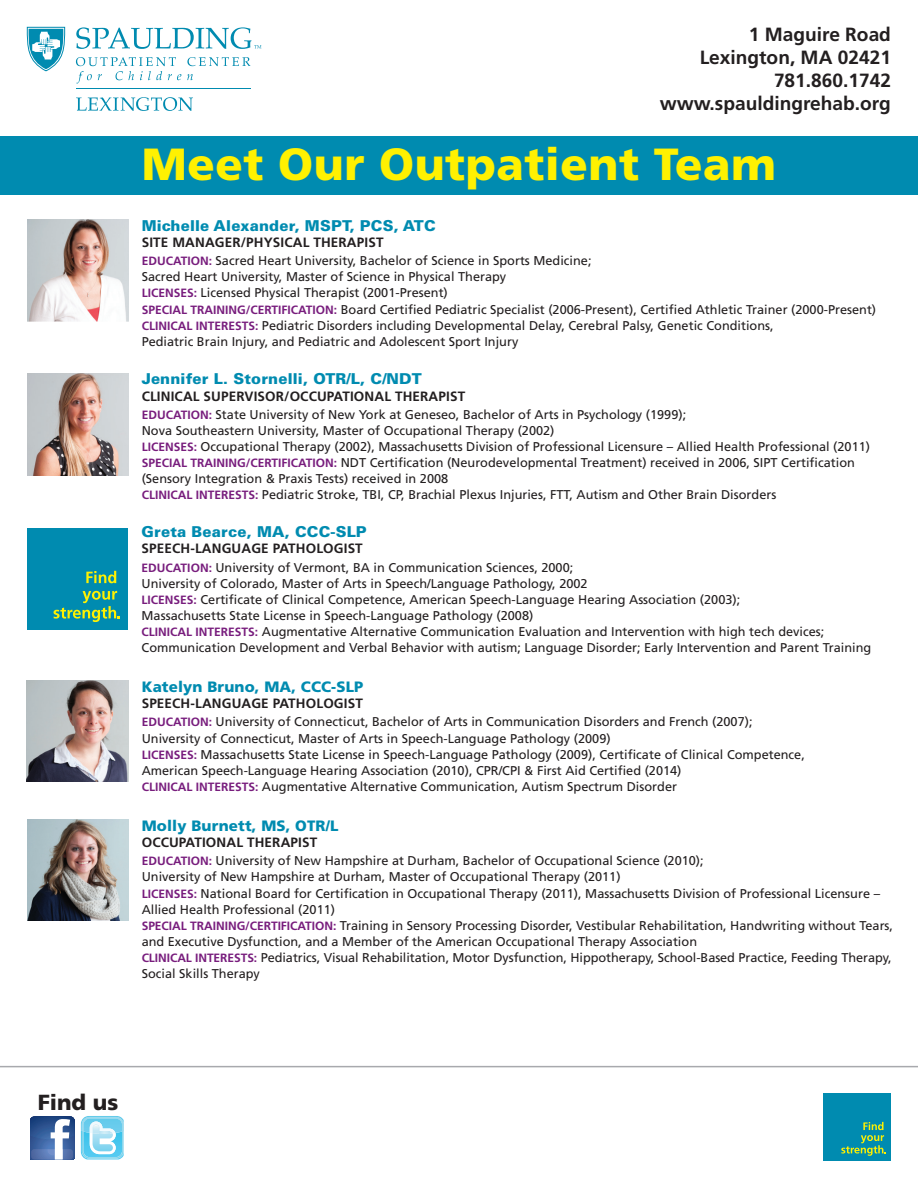
<style>
.page{position:relative;width:918px;height:1188px;background:#fff}
.page>*{position:absolute;margin:0;border:0;box-sizing:border-box;transform-origin:0 0}
.t1{font:900 45px "Frutiger LT Std";letter-spacing:.01em;color:#fff101}
.t2{font:900 21.75px "Frutiger LT Std";color:#231f20}
.t3{font:700 19.2px/23px "Frutiger LT Std";color:#231f20;text-align:right}
.name{font:900 15px "Univers LT Std";letter-spacing:.01em;color:#008bb0}
.t4{font:900 15px "Frutiger LT Std";letter-spacing:.01em;color:#008bb0}
.t5{font:700 13.5px "Frutiger LT Std";letter-spacing:.01em;color:#231f20}
.t6{font:12.75px/16.2px "Frutiger LT Std";color:#231f20}
.s1{font-weight:700;font-size:12px;color:#781d7d}
</style>
<div class="page">
<hr style="left:76px;top:88px;width:174px;height:1px;background:#008bb0">
<svg style="left:27px;top:27px;width:38px;height:45px"></svg>
<svg style="left:76px;top:27px;width:186px;height:22px"></svg>
<svg style="left:187px;top:57px;width:63px;height:9px"></svg>
<svg style="left:76px;top:97px;width:117px;height:14px"></svg>
<svg style="left:76px;top:57px;width:105px;height:27px"></svg>
<svg style="left:187px;top:74px;width:6px;height:6px"></svg>
<div style="left:0;top:136px;width:918px;height:58px;background:#008bb0"></div>
<div style="left:824px;top:1094px;width:67px;height:67px;background:#008bb0"></div>
<svg style="left:841px;top:1122px;width:45px;height:34px"></svg>
<hr style="left:0;top:1066px;width:918px;height:1px;background:#a8a9ad">
<svg style="left:81px;top:1116px;width:43px;height:44px"></svg>
<svg style="left:30px;top:1117px;width:44px;height:43px"></svg>
<img style="left:27px;top:220px;width:101px;height:102px">
<img style="left:27px;top:681px;width:101px;height:101px">
<img style="left:27px;top:819px;width:101px;height:101px">
<img style="left:27px;top:374px;width:101px;height:101px">
<div style="left:27px;top:528px;width:100px;height:102px;background:#008bb0"></div>
<svg style="left:86px;top:571px;width:30px;height:12px"></svg>
<svg style="left:54px;top:591px;width:66px;height:31px"></svg>
<p class="t3" style="left:749px;top:23px;width:144px">1 Maguire Road</p>
<p class="t3" style="left:700px;top:46px;width:193px">Lexington, MA 02421</p>
<p class="t3" style="left:660px;top:69px;width:233px">781.860.1742 www.spauldingrehab.org</p>
<p class="t1" style="left:142px;top:137px;width:636px">Meet Our Outpatient Team</p>
<p class="name" style="left:142px;top:216px;width:295px">Michelle Alexander, MSPT, PCS, ATC</p>
<p class="t5" style="left:142px;top:234px;width:243px">SITE MANAGER/PHYSICAL THERAPIST</p>
<p class="t6" style="left:142px;top:253px;width:451px"><span class="s1">EDUCATION:</span> Sacred Heart University, Bachelor of Science in Sports Medicine;<br>Sacred Heart University, Master of Science in Physical Therapy</p>
<p class="t6" style="left:142px;top:285px;width:308px"><span class="s1">LICENSES:</span> Licensed Physical Therapist (2001-Present)</p>
<p class="t6" style="left:142px;top:301px;width:736px"><span class="s1">SPECIAL TRAINING/CERTIFICATION:</span> Board Certified Pediatric Specialist (2006-Present), Certified Athletic Trainer (2000-Present)</p>
<p class="t6" style="left:142px;top:317px;width:634px"><span class="s1">CLINICAL INTERESTS:</span> Pediatric Disorders including Developmental Delay, Cerebral Palsy, Genetic Conditions,<br>Pediatric Brain Injury, and Pediatric and Adolescent Sport Injury</p>
<p class="name" style="left:142px;top:370px;width:282px">Jennifer L. Stornelli, OTR/L, C/NDT</p>
<p class="t5" style="left:142px;top:388px;width:325px">CLINICAL SUPERVISOR/OCCUPATIONAL THERAPIST</p>
<p class="t6" style="left:142px;top:406px;width:546px"><span class="s1">EDUCATION:</span> State University of New York at Geneseo, Bachelor of Arts in Psychology (1999);</p>
<p class="t6" style="left:142px;top:423px;width:414px">Nova Southeastern University, Master of Occupational Therapy (2002)</p>
<p class="t6" style="left:142px;top:439px;width:730px"><span class="s1">LICENSES:</span> Occupational Therapy (2002), Massachusetts Division of Professional Licensure – Allied Health Professional (2011)</p>
<p class="t6" style="left:142px;top:455px;width:715px"><span class="s1">SPECIAL TRAINING/CERTIFICATION:</span> NDT Certification (Neurodevelopmental Treatment) received in 2006, SIPT Certification (Sensory Integration &amp; Praxis Tests) received in 2008</p>
<p class="t6" style="left:142px;top:487px;width:636px"><span class="s1">CLINICAL INTERESTS:</span> Pediatric Stroke, TBI, CP, Brachial Plexus Injuries, FTT, Autism and Other Brain Disorders</p>
<p class="name" style="left:142px;top:523px;width:227px">Greta Bearce, MA, CCC-SLP</p>
<p class="t5" style="left:142px;top:541px;width:223px">SPEECH-LANGUAGE PATHOLOGIST</p>
<p class="t6" style="left:142px;top:559px;width:448px"><span class="s1">EDUCATION:</span> University of Vermont, BA in Communication Sciences, 2000;<br>University of Colorado, Master of Arts in Speech/Language Pathology, 2002</p>
<p class="t6" style="left:142px;top:592px;width:600px"><span class="s1">LICENSES:</span> Certificate of Clinical Competence, American Speech-Language Hearing Association (2003);<br>Massachusetts State License in Speech-Language Pathology (2008)</p>
<p class="t6" style="left:142px;top:624px;width:731px"><span class="s1">CLINICAL INTERESTS:</span> Augmentative Alternative Communication Evaluation and Intervention with high tech devices;<br>Communication Development and Verbal Behavior with autism; Language Disorder; Early Intervention and Parent Training</p>
<p class="t4" style="left:142px;top:678px;width:223px">Katelyn Bruno, MA, CCC-SLP</p>
<p class="t5" style="left:142px;top:696px;width:223px">SPEECH-LANGUAGE PATHOLOGIST</p>
<p class="t6" style="left:142px;top:714px;width:612px"><span class="s1">EDUCATION:</span> University of Connecticut, Bachelor of Arts in Communication Disorders and French (2007);<br>University of Connecticut, Master of Arts in Speech-Language Pathology (2009)</p>
<p class="t6" style="left:142px;top:746px;width:665px"><span class="s1">LICENSES:</span> Massachusetts State License in Speech-Language Pathology (2009), Certificate of Clinical Competence,<br>American Speech-Language Hearing Association (2010), CPR/CPI &amp; First Aid Certified (2014)</p>
<p class="t6" style="left:142px;top:778px;width:537px"><span class="s1">CLINICAL INTERESTS:</span> Augmentative Alternative Communication, Autism Spectrum Disorder</p>
<p class="t4" style="left:142px;top:817px;width:198px">Molly Burnett, MS, OTR/L</p>
<p class="t5" style="left:142px;top:834px;width:177px">OCCUPATIONAL THERAPIST</p>
<p class="t6" style="left:142px;top:853px;width:564px"><span class="s1">EDUCATION:</span> University of New Hampshire at Durham, Bachelor of Occupational Science (2010);<br>University of New Hampshire at Durham, Master of Occupational Therapy (2011)</p>
<p class="t6" style="left:142px;top:885px;width:740px"><span class="s1">LICENSES:</span> National Board for Certification in Occupational Therapy (2011), Massachusetts Division of Professional Licensure –<br>Allied Health Professional (2011)</p>
<p class="t6" style="left:142px;top:917px;width:753px"><span class="s1">SPECIAL TRAINING/CERTIFICATION:</span> Training in Sensory Processing Disorder, Vestibular Rehabilitation, Handwriting without Tears, and Executive Dysfunction, and a Member of the American Occupational Therapy Association</p>
<p class="t6" style="left:142px;top:950px;width:752px"><span class="s1">CLINICAL INTERESTS:</span> Pediatrics, Visual Rehabilitation, Motor Dysfunction, Hippotherapy, School-Based Practice, Feeding Therapy,<br>Social Skills Therapy</p>
<h2 class="t2" style="left:38px;top:1090px;width:82px">Find us</h2>
</div>
